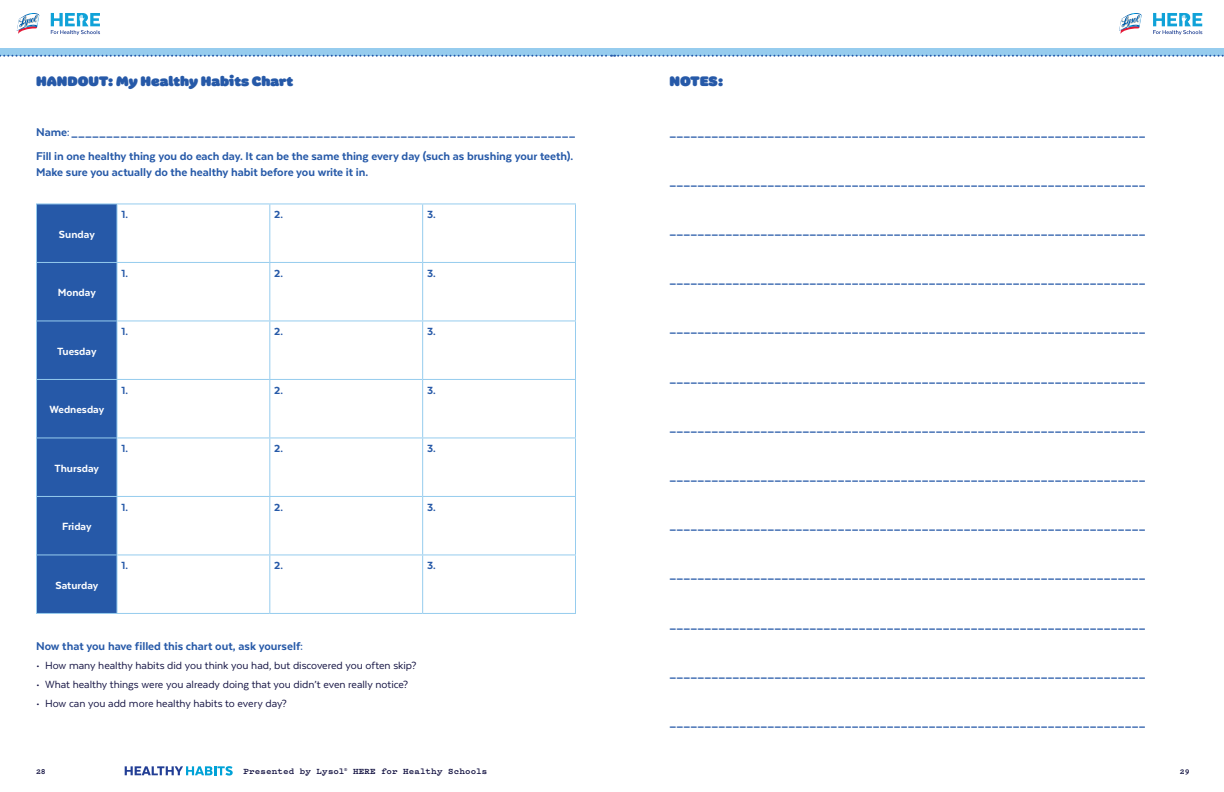
<style>
.page{position:relative;width:1224px;height:792px;background:#fff}
.page>*{position:absolute;margin:0;border:0;box-sizing:border-box;transform-origin:0 0}
.t1{font:14px "Colette Ultra Jumbo";color:#2659a8}
.t2{font:800 13px/24.6px "Texta";letter-spacing:-.005em;color:#2659a8}
.t3{font:12px "Texta";letter-spacing:-.005em;color:#151443}
.t4{font:800 12px "Texta";color:#fff}
.t5{font:800 12px "Texta";color:#2659a8}
.t6{font:700 9px "Pitch";letter-spacing:.02em;color:#151443}
.t7{font:700 8px "Pitch";color:#151443}
</style>
<div class="page">
<div style="left:612px;top:48px;width:612px;height:7px;background:#96ccee"></div>
<div style="left:0;top:48px;width:612px;height:7px;background:#96ccee"></div>
<svg style="left:1119px;top:13px;width:23px;height:21px"></svg>
<svg style="left:1153px;top:13px;width:49px;height:22px"></svg>
<svg style="left:17px;top:13px;width:22px;height:21px"></svg>
<svg style="left:51px;top:13px;width:49px;height:22px"></svg>
<svg style="left:0;top:55px;width:1224px;height:2px"></svg>
<div style="left:37px;top:204px;width:79px;height:409px;background:#2659a8"></div>
<hr style="left:36px;top:203px;width:81px;height:1px;background:#96ccee">
<hr style="left:36px;top:204px;width:1px;height:58px;background:#96ccee">
<hr style="left:117px;top:203px;width:153px;height:1px;background:#96ccee">
<hr style="left:116px;top:204px;width:2px;height:58px;background:#96ccee">
<hr style="left:270px;top:203px;width:153px;height:1px;background:#96ccee">
<hr style="left:269px;top:204px;width:1px;height:58px;background:#96ccee">
<hr style="left:423px;top:203px;width:153px;height:1px;background:#96ccee">
<hr style="left:422px;top:204px;width:1px;height:58px;background:#96ccee">
<hr style="left:575px;top:204px;width:1px;height:58px;background:#96ccee">
<hr style="left:36px;top:262px;width:81px;height:1px;background:#96ccee">
<hr style="left:36px;top:263px;width:1px;height:57px;background:#96ccee">
<hr style="left:117px;top:262px;width:153px;height:1px;background:#96ccee">
<hr style="left:116px;top:263px;width:2px;height:57px;background:#96ccee">
<hr style="left:270px;top:262px;width:153px;height:1px;background:#96ccee">
<hr style="left:269px;top:263px;width:1px;height:57px;background:#96ccee">
<hr style="left:423px;top:262px;width:153px;height:1px;background:#96ccee">
<hr style="left:422px;top:263px;width:1px;height:57px;background:#96ccee">
<hr style="left:575px;top:263px;width:1px;height:57px;background:#96ccee">
<hr style="left:36px;top:320px;width:81px;height:1px;background:#96ccee">
<hr style="left:36px;top:321px;width:1px;height:58px;background:#96ccee">
<hr style="left:117px;top:320px;width:153px;height:1px;background:#96ccee">
<hr style="left:116px;top:321px;width:2px;height:58px;background:#96ccee">
<hr style="left:270px;top:320px;width:153px;height:1px;background:#96ccee">
<hr style="left:269px;top:321px;width:1px;height:58px;background:#96ccee">
<hr style="left:423px;top:320px;width:153px;height:1px;background:#96ccee">
<hr style="left:422px;top:321px;width:1px;height:58px;background:#96ccee">
<hr style="left:575px;top:321px;width:1px;height:58px;background:#96ccee">
<hr style="left:36px;top:379px;width:81px;height:1px;background:#96ccee">
<hr style="left:36px;top:380px;width:1px;height:57px;background:#96ccee">
<hr style="left:117px;top:379px;width:153px;height:1px;background:#96ccee">
<hr style="left:116px;top:380px;width:2px;height:57px;background:#96ccee">
<hr style="left:270px;top:379px;width:153px;height:1px;background:#96ccee">
<hr style="left:269px;top:380px;width:1px;height:57px;background:#96ccee">
<hr style="left:423px;top:379px;width:153px;height:1px;background:#96ccee">
<hr style="left:422px;top:380px;width:1px;height:57px;background:#96ccee">
<hr style="left:575px;top:380px;width:1px;height:57px;background:#96ccee">
<hr style="left:36px;top:437px;width:81px;height:1px;background:#96ccee">
<hr style="left:36px;top:438px;width:1px;height:58px;background:#96ccee">
<hr style="left:117px;top:437px;width:153px;height:1px;background:#96ccee">
<hr style="left:116px;top:438px;width:2px;height:58px;background:#96ccee">
<hr style="left:270px;top:437px;width:153px;height:1px;background:#96ccee">
<hr style="left:269px;top:438px;width:1px;height:58px;background:#96ccee">
<hr style="left:423px;top:437px;width:153px;height:1px;background:#96ccee">
<hr style="left:422px;top:438px;width:1px;height:58px;background:#96ccee">
<hr style="left:575px;top:438px;width:1px;height:58px;background:#96ccee">
<hr style="left:36px;top:496px;width:81px;height:1px;background:#96ccee">
<hr style="left:36px;top:497px;width:1px;height:57px;background:#96ccee">
<hr style="left:117px;top:496px;width:153px;height:1px;background:#96ccee">
<hr style="left:116px;top:497px;width:2px;height:57px;background:#96ccee">
<hr style="left:270px;top:496px;width:153px;height:1px;background:#96ccee">
<hr style="left:269px;top:497px;width:1px;height:57px;background:#96ccee">
<hr style="left:423px;top:496px;width:153px;height:1px;background:#96ccee">
<hr style="left:422px;top:497px;width:1px;height:57px;background:#96ccee">
<hr style="left:575px;top:497px;width:1px;height:57px;background:#96ccee">
<hr style="left:36px;top:554px;width:81px;height:1px;background:#96ccee">
<hr style="left:36px;top:555px;width:1px;height:58px;background:#96ccee">
<hr style="left:117px;top:554px;width:153px;height:1px;background:#96ccee">
<hr style="left:116px;top:555px;width:2px;height:58px;background:#96ccee">
<hr style="left:270px;top:554px;width:153px;height:1px;background:#96ccee">
<hr style="left:269px;top:555px;width:1px;height:58px;background:#96ccee">
<hr style="left:423px;top:554px;width:153px;height:1px;background:#96ccee">
<hr style="left:422px;top:555px;width:1px;height:58px;background:#96ccee">
<hr style="left:575px;top:555px;width:1px;height:58px;background:#96ccee">
<hr style="left:36px;top:613px;width:81px;height:1px;background:#96ccee">
<hr style="left:117px;top:613px;width:153px;height:1px;background:#96ccee">
<hr style="left:270px;top:613px;width:153px;height:1px;background:#96ccee">
<hr style="left:423px;top:613px;width:153px;height:1px;background:#96ccee">
<svg style="left:125px;top:766px;width:108px;height:9px"></svg>
<p class="t1" style="left:36px;top:71px;width:259px">HANDOUT: My Healthy Habits Chart</p>
<p class="t2" style="left:36px;top:119px;width:541px">Name: ________________________________________________________________________<br>Fill in one healthy thing you do each day. It can be the same thing every day (such as brushing your teeth).</p>
<p class="t2" style="left:36px;top:159px;width:334px">Make sure you actually do the healthy habit before you write it in.</p>
<p class="t4" style="left:59px;top:228px;width:37px">Sunday</p>
<p class="t4" style="left:58px;top:287px;width:40px">Monday</p>
<p class="t4" style="left:57px;top:345px;width:41px">Tuesday</p>
<p class="t4" style="left:49px;top:404px;width:56px">Wednesday</p>
<p class="t4" style="left:55px;top:462px;width:46px">Thursday</p>
<p class="t4" style="left:62px;top:521px;width:31px">Friday</p>
<p class="t4" style="left:55px;top:579px;width:45px">Saturday</p>
<p class="t5" style="left:121px;top:208px;width:8px">1.</p>
<p class="t5" style="left:274px;top:208px;width:10px">2.</p>
<p class="t5" style="left:427px;top:208px;width:10px">3.</p>
<p class="t5" style="left:121px;top:267px;width:8px">1.</p>
<p class="t5" style="left:274px;top:267px;width:10px">2.</p>
<p class="t5" style="left:427px;top:267px;width:10px">3.</p>
<p class="t5" style="left:121px;top:325px;width:8px">1.</p>
<p class="t5" style="left:274px;top:325px;width:10px">2.</p>
<p class="t5" style="left:427px;top:325px;width:10px">3.</p>
<p class="t5" style="left:121px;top:384px;width:8px">1.</p>
<p class="t5" style="left:274px;top:384px;width:10px">2.</p>
<p class="t5" style="left:427px;top:384px;width:10px">3.</p>
<p class="t5" style="left:121px;top:442px;width:8px">1.</p>
<p class="t5" style="left:274px;top:442px;width:10px">2.</p>
<p class="t5" style="left:427px;top:442px;width:10px">3.</p>
<p class="t5" style="left:121px;top:501px;width:8px">1.</p>
<p class="t5" style="left:274px;top:501px;width:10px">2.</p>
<p class="t5" style="left:427px;top:501px;width:10px">3.</p>
<p class="t5" style="left:121px;top:559px;width:8px">1.</p>
<p class="t5" style="left:274px;top:559px;width:10px">2.</p>
<p class="t5" style="left:427px;top:559px;width:10px">3.</p>
<p class="t2" style="left:36px;top:633px;width:269px">Now that you have filled this chart out, ask yourself:</p>
<p class="t3" style="left:36px;top:659px;width:382px">• How many healthy habits did you think you had, but discovered you often skip?</p>
<p class="t3" style="left:36px;top:678px;width:374px">• What healthy things were you already doing that you didn’t even really notice?</p>
<p class="t3" style="left:36px;top:697px;width:252px">• How can you add more healthy habits to every day?</p>
<p class="t1" style="left:670px;top:71px;width:55px">NOTES:</p>
<p class="t2" style="left:670px;top:119px;width:478px">____________________________________________________________________</p>
<p class="t2" style="left:670px;top:168px;width:478px">____________________________________________________________________</p>
<p class="t2" style="left:670px;top:218px;width:478px">____________________________________________________________________</p>
<p class="t2" style="left:670px;top:267px;width:478px">____________________________________________________________________</p>
<p class="t2" style="left:670px;top:316px;width:478px">____________________________________________________________________</p>
<p class="t2" style="left:670px;top:365px;width:478px">____________________________________________________________________</p>
<p class="t2" style="left:670px;top:414px;width:478px">____________________________________________________________________</p>
<p class="t2" style="left:670px;top:464px;width:478px">____________________________________________________________________</p>
<p class="t2" style="left:670px;top:513px;width:478px">____________________________________________________________________</p>
<p class="t2" style="left:670px;top:562px;width:478px">____________________________________________________________________</p>
<p class="t2" style="left:670px;top:611px;width:478px">____________________________________________________________________</p>
<p class="t2" style="left:670px;top:660px;width:478px">____________________________________________________________________</p>
<p class="t2" style="left:670px;top:710px;width:478px">____________________________________________________________________</p>
<p class="t6" style="left:243px;top:765px;width:245px">Presented by Lysol<sup>®</sup> HERE for Healthy Schools</p>
<p class="t7" style="left:36px;top:766px;width:11px">28</p>
<p class="t7" style="left:1180px;top:766px;width:11px">29</p>
</div>
